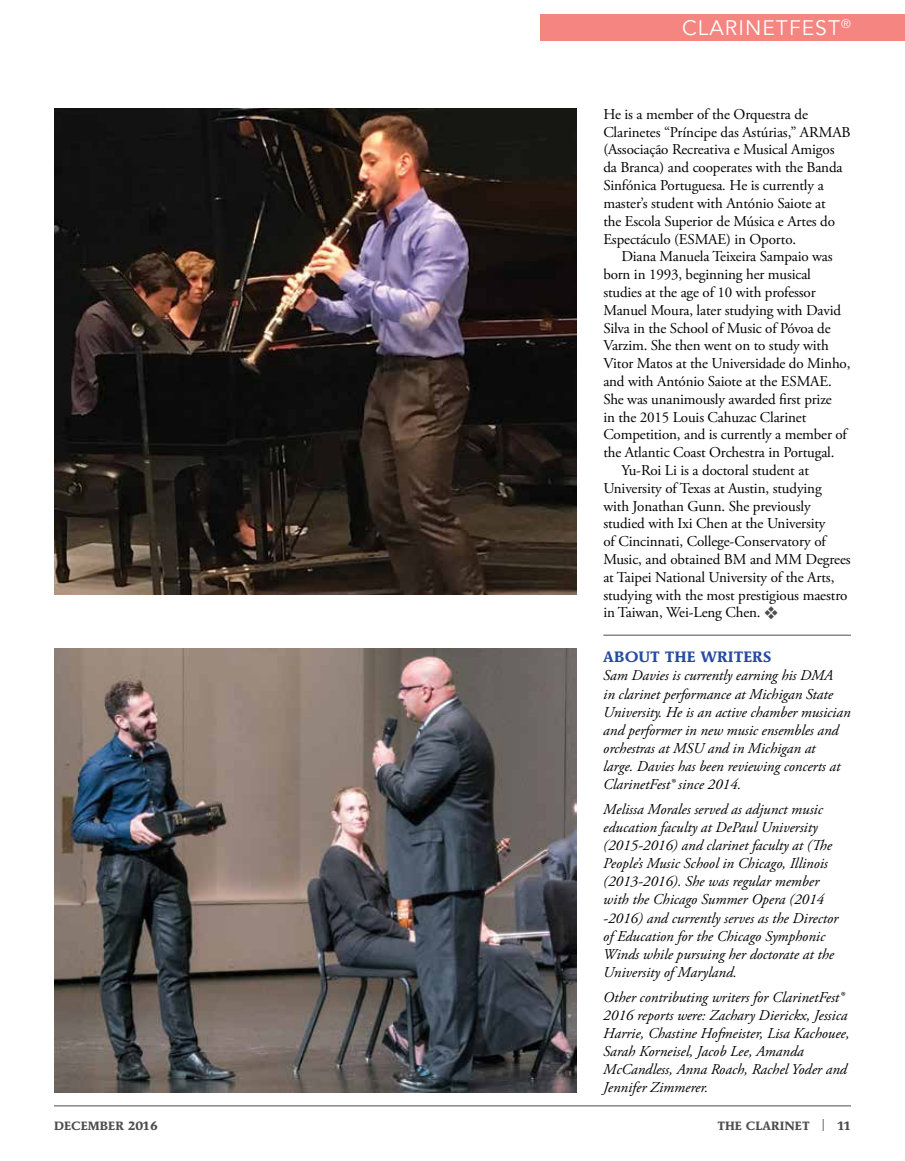
<style>
.page{position:relative;width:905px;height:1161px;background:#fff}
.page>*{position:absolute;margin:0;border:0;box-sizing:border-box;transform-origin:0 0}
.t1{font:21px "Avenir";letter-spacing:.05em;color:#fff}
.t2{font:15px/17.9px "Adobe Garamond Pro";letter-spacing:-.01em;color:#000}
.t3{font:italic 15px/18.1px "Adobe Garamond Pro";color:#000}
.t4{font:700 15px "AT Mendoza Roman";color:#284ba0}
.t5{font:700 12px "AT Mendoza Roman";color:#4d4d4f}
.s1{font-style:italic}
.s2{color:#4d4d4f}
</style>
<div class="page">
<hr style="left:54px;top:1106px;width:796px;height:1px;background:#4d4d4f">
<div style="left:540px;top:14px;width:364px;height:27px;background:#f48580"></div>
<hr style="left:603px;top:635px;width:247px;height:1px;background:#4d4d4f">
<img style="left:54px;top:648px;width:522px;height:444px">
<img style="left:54px;top:108px;width:522px;height:486px">
<h1 class="t1" style="left:682px;top:15px;width:170px">CLARINETFEST<sup>®</sup></h1>
<p class="t2" style="left:603px;top:106px;width:249px">He is a member of the Orquestra de Clarinetes “Príncipe das Astúrias,” ARMAB (Associação Recreativa e Musical Amigos da Branca) and cooperates with the Banda Sinfónica Portuguesa<span class="s1">.</span> He is currently a master’s student with António Saiote at<br>the Escola Superior de Música e Artes do Espectáculo (ESMAE) in Oporto.</p>
<p class="t2" style="left:621px;top:248px;width:213px">Diana Manuela Teixeira Sampaio was</p>
<p class="t2" style="left:603px;top:266px;width:209px">born in 1993, beginning her musical</p>
<p class="t2" style="left:603px;top:284px;width:214px">studies at the age of 10 with professor</p>
<p class="t2" style="left:603px;top:302px;width:239px">Manuel Moura, later studying with David</p>
<p class="t2" style="left:603px;top:319px;width:229px">Silva in the School of Music of Póvoa de</p>
<p class="t2" style="left:603px;top:337px;width:227px">Varzim. She then went on to study with</p>
<p class="t2" style="left:603px;top:355px;width:249px">Vitor Matos at the Universidade do Minho,</p>
<p class="t2" style="left:603px;top:373px;width:230px">and with António Saiote at the ESMAE.</p>
<p class="t2" style="left:603px;top:391px;width:230px">She was unanimously awarded first prize</p>
<p class="t2" style="left:603px;top:408px;width:204px">in the 2015 Louis Cahuzac Clarinet</p>
<p class="t2" style="left:603px;top:426px;width:245px">Competition, and is currently a member of</p>
<p class="t2" style="left:603px;top:444px;width:233px">the Atlantic Coast Orchestra in Portugal.</p>
<p class="t2" style="left:621px;top:462px;width:189px">Yu-Roi Li is a doctoral student at</p>
<p class="t2" style="left:603px;top:480px;width:220px">University of Texas at Austin, studying</p>
<p class="t2" style="left:603px;top:497px;width:209px">with Jonathan Gunn. She previously</p>
<p class="t2" style="left:603px;top:515px;width:224px">studied with Ixi Chen at the University</p>
<p class="t2" style="left:603px;top:533px;width:224px">of Cincinnati, College-Conservatory of</p>
<p class="t2" style="left:603px;top:551px;width:249px">Music, and obtained BM and MM Degrees</p>
<p class="t2" style="left:603px;top:569px;width:232px">at Taipei National University of the Arts,</p>
<p class="t2" style="left:603px;top:586px;width:245px">studying with the most prestigious maestro</p>
<p class="t2" style="left:603px;top:604px;width:176px">in Taiwan, Wei-Leng Chen. <span class="s2">❖</span></p>
<p class="t4" style="left:603px;top:648px;width:169px">ABOUT THE WRITERS</p>
<p class="t3" style="left:603px;top:667px;width:249px">Sam Davies is currently earning his DMA<br>in clarinet performance at Michigan State University. He is an active chamber musician and performer in new music ensembles and orchestras at MSU and in Michigan at<br>large. Davies has been reviewing concerts at ClarinetFest® since 2014.</p>
<p class="t3" style="left:603px;top:801px;width:236px">Melissa Morales served as adjunct music education faculty at DePaul University (2015-2016) and clarinet faculty at (The People’s Music School in Chicago, Illinois (2013-2016). She was regular member with the Chicago Summer Opera (2014 -2016) and currently serves as the Director of Education for the Chicago Symphonic Winds while pursuing her doctorate at the University of Maryland.</p>
<p class="t3" style="left:603px;top:988px;width:248px">Other contributing writers for ClarinetFest® 2016 reports were: Zachary Dierickx, Jessica Harrie, Chastine Hofmeister, Lisa Kachouee, Sarah Korneisel, Jacob Lee, Amanda McCandless, Anna Roach, Rachel Yoder and Jennifer Zimmerer.</p>
<p class="t5" style="left:54px;top:1118px;width:105px">DECEMBER 2016</p>
<p class="t5" style="left:717px;top:1118px;width:135px">THE CLARINET <sup>|</sup> 11</p>
</div>
